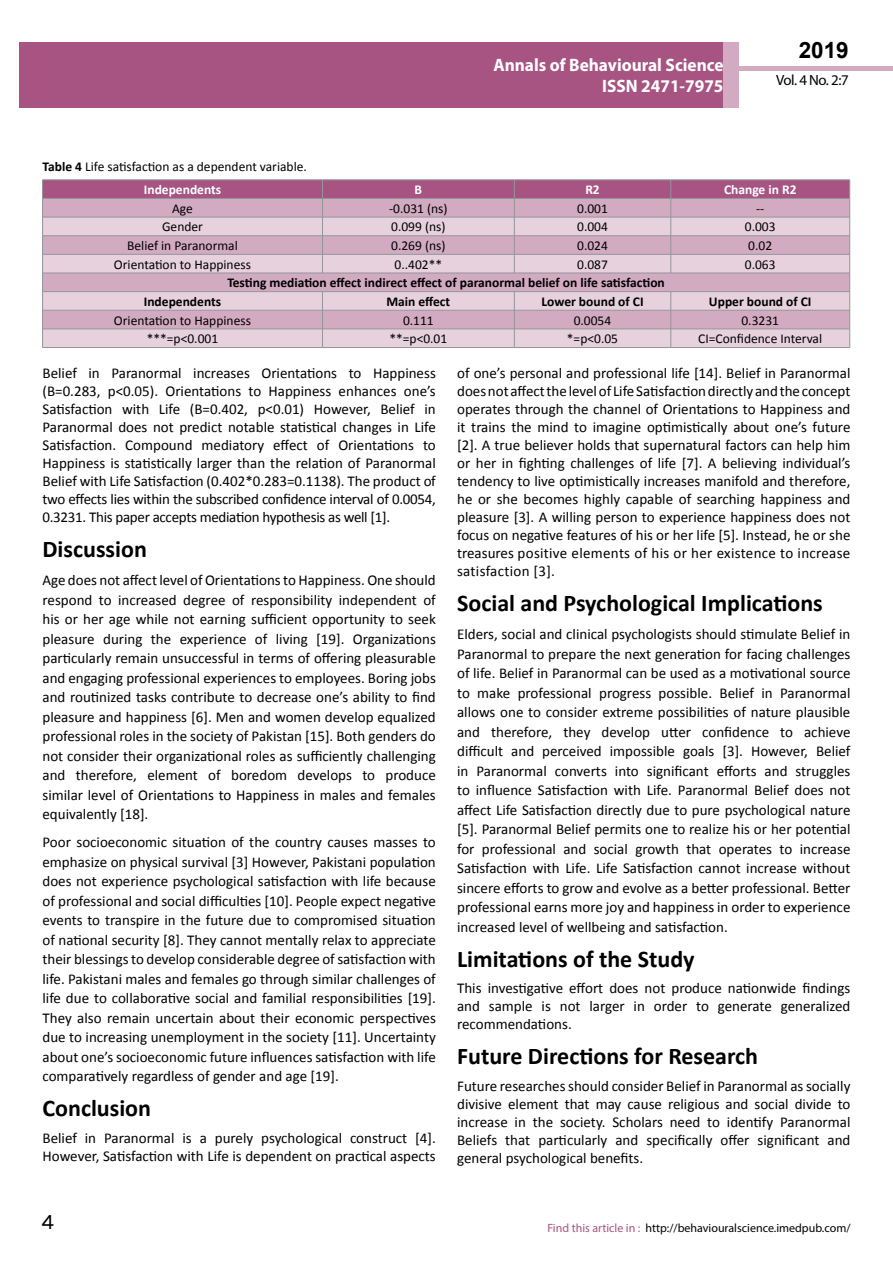
<style>
.page{position:relative;width:893px;height:1263px;background:#fff}
.page>*{position:absolute;margin:0;border:0;box-sizing:border-box;transform-origin:0 0}
.t1{font:25.5px "Tunga";color:#000}
.t2{font:700 24px "Calibri";color:#000}
.t3{font:700 22.5px "Arial";color:#000}
.t4{font:700 18px/21.6px "Myriad Pro";color:#fff;text-align:right;scale:.96 1}
.t5{font:15px/19.5px "Calibri";color:#000;text-align:justify}
.t6{font:14.85px "Myriad Pro";color:#000}
.t7{font:13.5px "Calibri";color:#000}
.t8{font:700 13.5px "Calibri";color:#000}
.t9{font:700 13.5px "Calibri";color:#fff}
.t10{font:12px "Myriad Pro";color:#000}
.s1{font-weight:700}
.s2{color:#a75483}
</style>
<div class="page">
<div style="left:722px;top:66px;width:171px;height:5px;background:#d2aac1"></div>
<div style="left:19px;top:42px;width:706px;height:66px;background:#a75483"></div>
<div style="left:723px;top:42px;width:16px;height:66px;background:#d2aac1"></div>
<svg style="left:42px;top:180px;width:808px;height:167px;background:#d2b0c3"></svg>
<hr style="left:43px;top:347px;width:279px;height:1px;background:#939598">
<hr style="left:322px;top:347px;width:192px;height:1px;background:#939598">
<hr style="left:514px;top:347px;width:157px;height:1px;background:#939598">
<hr style="left:671px;top:347px;width:179px;height:1px;background:#939598">
<p class="t7" style="left:42px;top:158px;width:266px"><span class="s1">Table 4</span> Life satisfaction as a dependent variable.</p>
<p class="t4" style="left:493px;top:53px;width:241px">Annals of Behavioural Science<br>ISSN 2471-7975</p>
<h3 class="t3" style="left:799px;top:35px;width:52px">2019</h3>
<p class="t6" style="left:776px;top:71px;width:74px">Vol. 4 No. 2:7</p>
<p class="t9" style="left:144px;top:181px;width:79px">Independents</p>
<p class="t9" style="left:415px;top:181px;width:9px">B</p>
<p class="t9" style="left:585px;top:181px;width:16px">R2</p>
<p class="t9" style="left:724px;top:181px;width:74px">Change in R2</p>
<p class="t7" style="left:172px;top:200px;width:22px">Age</p>
<p class="t7" style="left:389px;top:200px;width:60px">-0.031 (ns)</p>
<p class="t7" style="left:577px;top:200px;width:32px">0.001</p>
<p class="t7" style="left:756px;top:200px;width:10px">--</p>
<p class="t7" style="left:162px;top:218px;width:42px">Gender</p>
<p class="t7" style="left:391px;top:218px;width:56px">0.099 (ns)</p>
<p class="t7" style="left:577px;top:218px;width:32px">0.004</p>
<p class="t7" style="left:745px;top:218px;width:32px">0.003</p>
<p class="t7" style="left:127px;top:237px;width:112px">Belief in Paranormal</p>
<p class="t7" style="left:391px;top:237px;width:56px">0.269 (ns)</p>
<p class="t7" style="left:577px;top:237px;width:32px">0.024</p>
<p class="t7" style="left:748px;top:237px;width:25px">0.02</p>
<p class="t7" style="left:114px;top:256px;width:138px">Orientation to Happiness</p>
<p class="t7" style="left:395px;top:256px;width:49px">0..402**</p>
<p class="t7" style="left:577px;top:256px;width:32px">0.087</p>
<p class="t7" style="left:745px;top:256px;width:32px">0.063</p>
<p class="t8" style="left:227px;top:274px;width:439px">Testing mediation effect indirect effect of paranormal belief on life satisfaction</p>
<p class="t8" style="left:144px;top:293px;width:79px">Independents</p>
<p class="t8" style="left:386px;top:293px;width:65px">Main effect</p>
<p class="t8" style="left:541px;top:293px;width:104px">Lower bound of CI</p>
<p class="t8" style="left:709px;top:293px;width:104px">Upper bound of CI</p>
<p class="t7" style="left:114px;top:312px;width:138px">Orientation to Happiness</p>
<p class="t7" style="left:403px;top:312px;width:32px">0.111</p>
<p class="t7" style="left:574px;top:312px;width:39px">0.0054</p>
<p class="t7" style="left:741px;top:312px;width:39px">0.3231</p>
<p class="t7" style="left:147px;top:330px;width:73px">***=p&lt;0.001</p>
<p class="t7" style="left:389px;top:330px;width:59px">**=p&lt;0.01</p>
<p class="t7" style="left:567px;top:330px;width:53px">*=p&lt;0.05</p>
<p class="t7" style="left:698px;top:330px;width:125px">CI=Confidence Interval</p>
<p class="t5" style="left:43px;top:364px;width:395px;line-height:18px">Belief in Paranormal increases Orientations to Happiness (B=0.283, p&lt;0.05). Orientations to Happiness enhances one’s Satisfaction with Life (B=0.402, p&lt;0.01) However, Belief in Paranormal does not predict notable statistical changes in Life Satisfaction. Compound mediatory effect of Orientations to Happiness is statistically larger than the relation of Paranormal Belief with Life Satisfaction (0.402*0.283=0.1138). The product of two effects lies within the subscribed confidence interval of 0.0054, 0.3231. This paper accepts mediation hypothesis as well [1].</p>
<h2 class="t2" style="left:43px;top:534px;width:106px">Discussion</h2>
<p class="t5" style="left:43px;top:571px;width:395px">Age does not affect level of Orientations to Happiness. One should respond to increased degree of responsibility independent of his or her age while not earning sufficient opportunity to seek pleasure during the experience of living [19]. Organizations particularly remain unsuccessful in terms of offering pleasurable and engaging professional experiences to employees. Boring jobs and routinized tasks contribute to decrease one’s ability to find pleasure and happiness [6]. Men and women develop equalized professional roles in the society of Pakistan [15]. Both genders do not consider their organizational roles as sufficiently challenging and therefore, element of boredom develops to produce similar level of Orientations to Happiness in males and females equivalently [18].</p>
<p class="t5" style="left:43px;top:833px;width:395px">Poor socioeconomic situation of the country causes masses to emphasize on physical survival [3] However, Pakistani population does not experience psychological satisfaction with life because of professional and social difficulties [10]. People expect negative events to transpire in the future due to compromised situation of national security [8]. They cannot mentally relax to appreciate their blessings to develop considerable degree of satisfaction with life. Pakistani males and females go through similar challenges of life due to collaborative social and familial responsibilities [19].<br>They also remain uncertain about their economic perspectives due to increasing unemployment in the society [11]. Uncertainty about one’s socioeconomic future influences satisfaction with life comparatively regardless of gender and age [19].</p>
<h2 class="t2" style="left:43px;top:1093px;width:110px">Conclusion</h2>
<p class="t5" style="left:43px;top:1129px;width:395px;line-height:18px">Belief in Paranormal is a purely psychological construct [4].<br>However, Satisfaction with Life is dependent on practical aspects</p>
<p class="t5" style="left:457px;top:364px;width:395px;line-height:18px">of one’s personal and professional life [14]. Belief in Paranormal does not affect the level of Life Satisfaction directly and the concept operates through the channel of Orientations to Happiness and it trains the mind to imagine optimistically about one’s future [2]. A true believer holds that supernatural factors can help him or her in fighting challenges of life [7]. A believing individual’s tendency to live optimistically increases manifold and therefore, he or she becomes highly capable of searching happiness and pleasure [3]. A willing person to experience happiness does not focus on negative features of his or her life [5]. Instead, he or she treasures positive elements of his or her existence to increase satisfaction [3].</p>
<h2 class="t2" style="left:457px;top:588px;width:367px">Social and Psychological Implications</h2>
<p class="t5" style="left:457px;top:625px;width:395px">Elders, social and clinical psychologists should stimulate Belief in Paranormal to prepare the next generation for facing challenges of life. Belief in Paranormal can be used as a motivational source to make professional progress possible. Belief in Paranormal allows one to consider extreme possibilities of nature plausible and therefore, they develop utter confidence to achieve difficult and perceived impossible goals [3]. However, Belief in Paranormal converts into significant efforts and struggles to influence Satisfaction with Life. Paranormal Belief does not affect Life Satisfaction directly due to pure psychological nature [5]. Paranormal Belief permits one to realize his or her potential for professional and social growth that operates to increase Satisfaction with Life. Life Satisfaction cannot increase without sincere efforts to grow and evolve as a better professional. Better professional earns more joy and happiness in order to experience increased level of wellbeing and satisfaction.</p>
<h2 class="t2" style="left:457px;top:943px;width:239px">Limitations of the Study</h2>
<p class="t5" style="left:457px;top:979px;width:395px;line-height:18px">This investigative effort does not produce nationwide findings and sample is not larger in order to generate generalized recommendations.</p>
<h2 class="t2" style="left:457px;top:1041px;width:303px">Future Directions for Research</h2>
<p class="t5" style="left:457px;top:1077px;width:395px;line-height:18px">Future researches should consider Belief in Paranormal as socially divisive element that may cause religious and social divide to increase in the society. Scholars need to identify Paranormal Beliefs that particularly and specifically offer significant and general psychological benefits.</p>
<h1 class="t1" style="left:41px;top:1205px;width:15px">4</h1>
<p class="t10" style="left:547px;top:1220px;width:305px"><span class="s2">Find this article in :</span> http://behaviouralscience.imedpub.com/</p>
</div>
